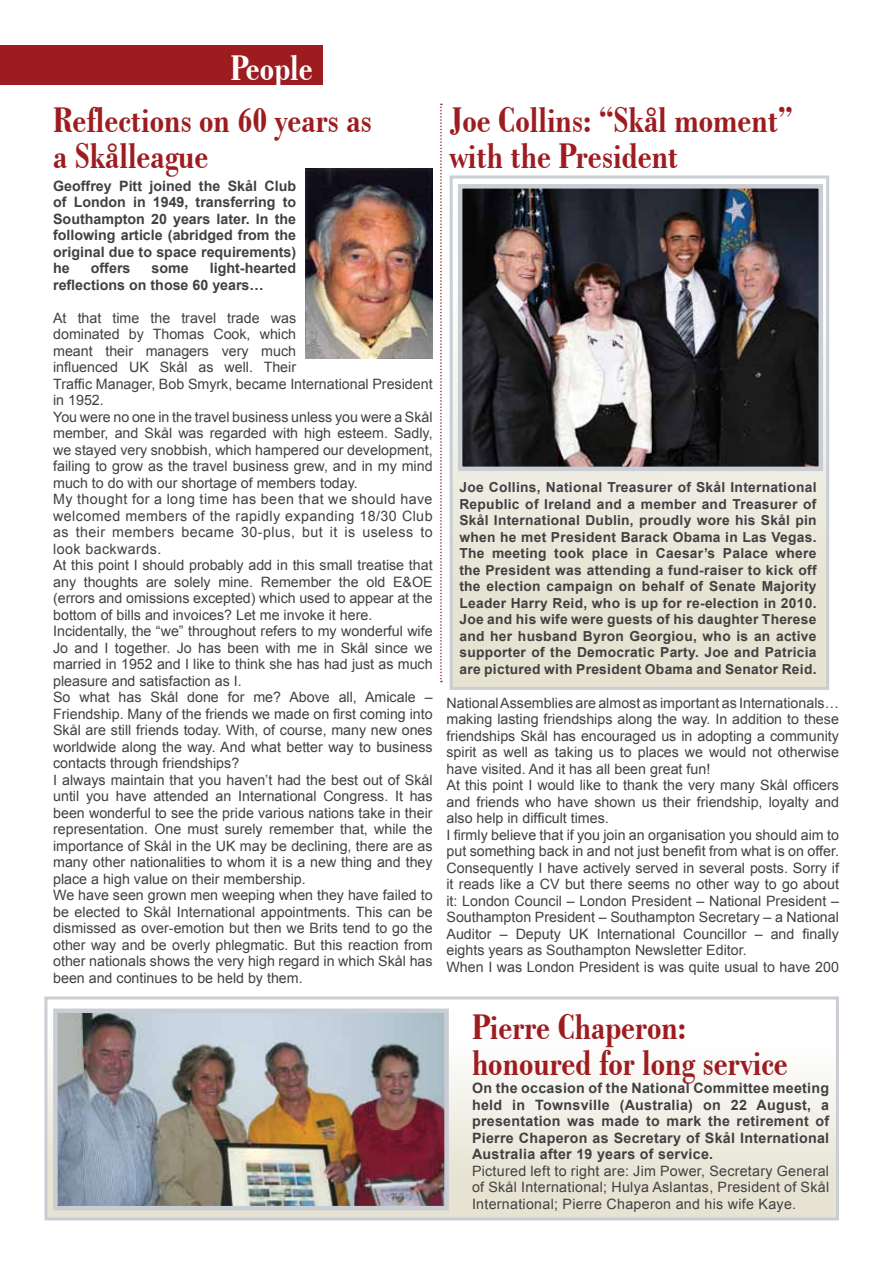
<style>
.page{position:relative;width:893px;height:1263px;background:#fff}
.page>*{position:absolute;margin:0;border:0;box-sizing:border-box;transform-origin:0 0}
.t1{font:700 condensed 37.5px/36px "Bodoni BT";color:#9d1c20}
.t2{font:700 condensed 37.5px "Bodoni BT";color:#fff}
.t3{font:14.25px/16.5px "Arial";color:#414042}
.t4{font:700 14.25px/16.5px "Arial";color:#414042;text-align:justify}
.t5{font:700 13.8px/16.5px "Arial";letter-spacing:.02em;color:#414042;text-align:justify}
</style>
<div class="page">
<svg style="left:440px;top:104px;width:2px;height:578px"></svg>
<div style="left:45px;top:1013px;width:793px;height:207px;background:linear-gradient(to bottom,#fff,#e2dfcb)"></div>
<div style="left:44px;top:996px;width:795px;height:224px;border:3px solid #c9cdd4"></div>
<img style="left:58px;top:1013px;width:386px;height:192px">
<div style="left:53px;top:1008px;width:396px;height:202px;border:4px solid #c9cdd4"></div>
<div style="left:450px;top:213px;width:379px;height:476px;background:#e6e3d2"></div>
<div style="left:450px;top:175px;width:379px;height:515px;border:3px solid #c9cdd4"></div>
<img style="left:463px;top:189px;width:355px;height:277px">
<div style="left:458px;top:184px;width:365px;height:287px;border:4px solid #c9cdd4"></div>
<div style="left:0;top:46px;width:322px;height:39px;background:#9d1c20"></div>
<img style="left:305px;top:168px;width:128px;height:191px">
<h1 class="t2" style="left:230px;top:45px;width:84px">People</h1>
<h1 class="t1" style="left:53px;top:102px;width:320px">Reflections on 60 years as a Skålleague</h1>
<p class="t4" style="left:53px;top:178px;width:245px">Geoffrey Pitt joined the Skål Club of London in 1949, transferring to Southampton 20 years later. In the following article (abridged from the original due to space requirements) he</p>
<p class="t4" style="left:91px;top:260px;width:41px">offers</p>
<p class="t4" style="left:152px;top:260px;width:39px">some</p>
<p class="t4" style="left:53px;top:260px;width:245px;text-indent:157px">light-hearted reflections on those 60 years…</p>
<p class="t3" style="left:53px;top:310px;width:381px">At that time the travel trade was<br>dominated by Thomas Cook, which<br>meant their managers very much<br>influenced UK Skål as well. Their<br>Traffic Manager, Bob Smyrk, became International President in 1952.<br>You were no one in the travel business unless you were a Skål member, and Skål was regarded with high esteem. Sadly, we stayed very snobbish, which hampered our development, failing to grow as the travel business grew, and in my mind much to do with our shortage of members today.<br>My thought for a long time has been that we should have welcomed members of the rapidly expanding 18/30 Club as their members became 30-plus, but it is useless to look backwards.<br>At this point I should probably add in this small treatise that any thoughts are solely mine. Remember the old E&amp;OE (errors and omissions excepted) which used to appear at the bottom of bills and invoices? Let me invoke it here.<br>Incidentally, the “we” throughout refers to my wonderful wife Jo and I together. Jo has been with me in Skål since we married in 1952 and I like to think she has had just as much pleasure and satisfaction as I.<br>So what has Skål done for me? Above all, Amicale – Friendship. Many of the friends we made on first coming into Skål are still friends today. With, of course, many new ones worldwide along the way. And what better way to business contacts through friendships?<br>I always maintain that you haven’t had the best out of Skål until you have attended an International Congress. It has been wonderful to see the pride various nations take in their representation. One must surely remember that, while the importance of Skål in the UK may be declining, there are as many other nationalities to whom it is a new thing and they place a high value on their membership.<br>We have seen grown men weeping when they have failed to be elected to Skål International appointments. This can be dismissed as over-emotion but then we Brits tend to go the other way and be overly phlegmatic. But this reaction from other nationals shows the very high regard in which Skål has been and continues to be held by them.</p>
<h1 class="t1" style="left:450px;top:102px;width:344px">Joe Collins: “Skål moment” with the President</h1>
<p class="t5" style="left:459px;top:479px;width:359px">Joe Collins, National Treasurer of Skål International Republic of Ireland and a member and Treasurer of Skål International Dublin, proudly wore his Skål pin when he met President Barack Obama in Las Vegas.<br>The meeting took place in Caesar’s Palace where the President was attending a fund-raiser to kick off the election campaign on behalf of Senate Majority Leader Harry Reid, who is up for re-election in 2010.<br>Joe and his wife were guests of his daughter Therese and her husband Byron Georgiou, who is an active supporter of the Democratic Party. Joe and Patricia are pictured with President Obama and Senator Reid.</p>
<p class="t3" style="left:446px;top:695px;width:394px">National Assemblies are almost as important as Internationals… making lasting friendships along the way. In addition to these friendships Skål has encouraged us in adopting a community spirit as well as taking us to places we would not otherwise have visited. And it has all been great fun!<br>At this point I would like to thank the very many Skål officers and friends who have shown us their friendship, loyalty and also help in difficult times.<br>I firmly believe that if you join an organisation you should aim to put something back in and not just benefit from what is on offer.<br>Consequently I have actively served in several posts. Sorry if it reads like a CV but there seems no other way to go about it: London Council – London President – National President – Southampton President – Southampton Secretary – a National Auditor – Deputy UK International Councillor – and finally eights years as Southampton Newsletter Editor.<br>When I was London President is was quite usual to have 200</p>
<h1 class="t1" style="left:472px;top:1008px;width:317px">Pierre Chaperon: honoured for long service</h1>
<p class="t4" style="left:472px;top:1080px;width:359px">On the occasion of the National Committee meeting held in Townsville (Australia) on 22 August, a presentation was made to mark the retirement of Pierre Chaperon as Secretary of Skål International Australia after 19 years of service.</p>
<p class="t3" style="left:472px;top:1162px;width:359px;text-align:justify">Pictured left to right are: Jim Power, Secretary General of Skål International; Hulya Aslantas, President of Skål International; Pierre Chaperon and his wife Kaye.</p>
</div>
